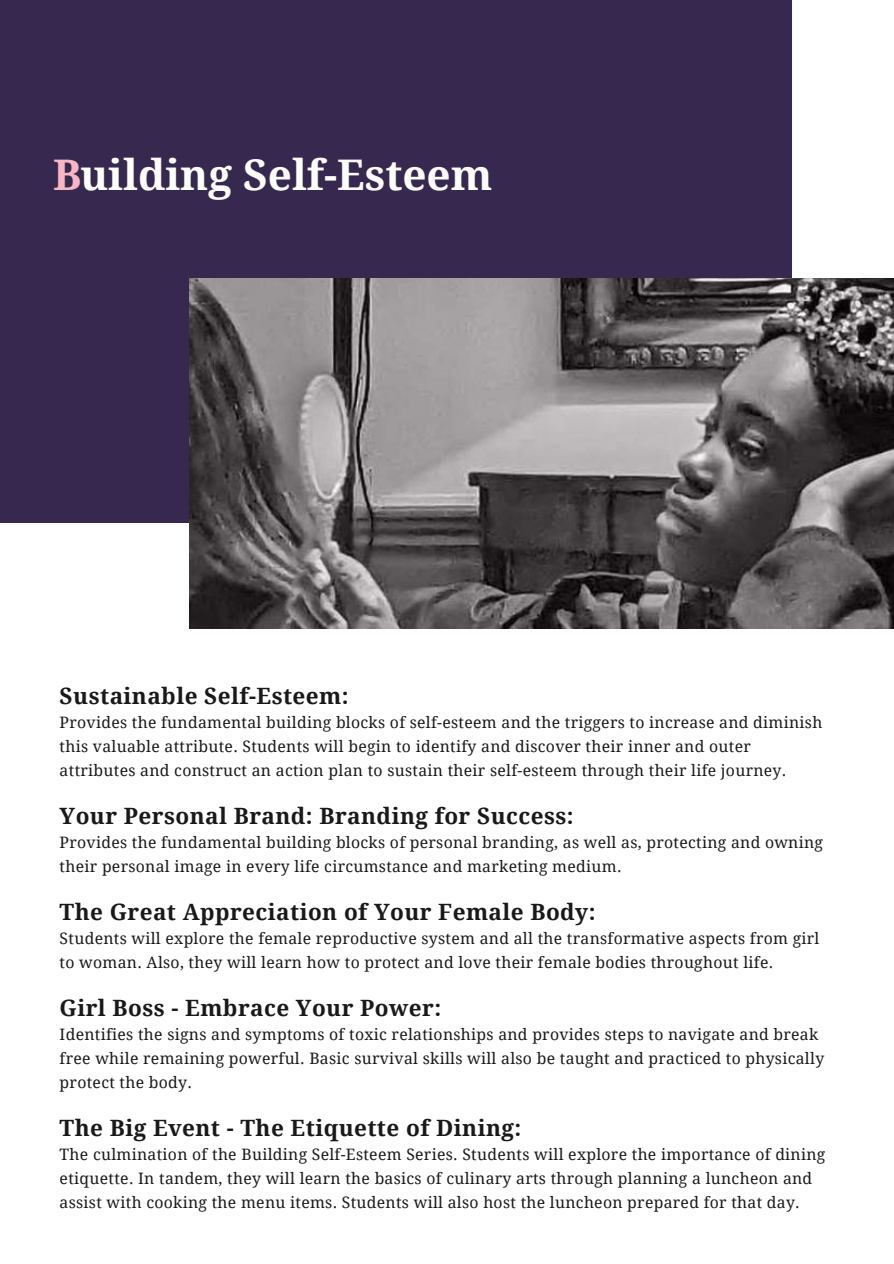
<style>
.page{position:relative;width:894px;height:1264px;background:#fff}
.page>*{position:absolute;margin:0;border:0;box-sizing:border-box;transform-origin:0 0}
.t1{font:700 42.15px "Droid Serif";color:#fcfdf8}
.t2{font:700 22.5px "Droid Serif";letter-spacing:.02em;color:#191919}
.t3{font:15.75px/24px "Droid Serif";letter-spacing:.02em;color:#191919}
.s1{color:#f8b5c4}
</style>
<div class="page">
<div style="left:0;top:0;width:790px;height:522px;background:#37284f"></div>
<svg style="left:189px;top:278px;width:704px;height:351px;background:#6c6869"></svg>
<h1 class="t1" style="left:53px;top:145px;width:440px"><span class="s1">B</span>uilding Self-Esteem</h1>
<h2 class="t2" style="left:60px;top:680px;width:290px">Sustainable Self-Esteem:</h2>
<p class="t3" style="left:60px;top:710px;width:764px">Provides the fundamental building blocks of self-esteem and the triggers to increase and diminish this valuable attribute. Students will begin to identify and discover their inner and outer attributes and construct an action plan to sustain their self-esteem through their life journey.</p>
<h2 class="t2" style="left:60px;top:800px;width:515px">Your Personal Brand: Branding for Success:</h2>
<p class="t3" style="left:60px;top:830px;width:764px">Provides the fundamental building blocks of personal branding, as well as, protecting and owning their personal image in every life circumstance and marketing medium.</p>
<h2 class="t2" style="left:60px;top:896px;width:537px">The Great Appreciation of Your Female Body:</h2>
<p class="t3" style="left:60px;top:926px;width:761px">Students will explore the female reproductive system and all the transformative aspects from girl to woman. Also, they will learn how to protect and love their female bodies throughout life.</p>
<h2 class="t2" style="left:60px;top:992px;width:383px">Girl Boss - Embrace Your Power:</h2>
<p class="t3" style="left:60px;top:1022px;width:765px">Identifies the signs and symptoms of toxic relationships and provides steps to navigate and break free while remaining powerful. Basic survival skills will also be taught and practiced to physically protect the body.</p>
<h2 class="t2" style="left:60px;top:1112px;width:463px">The Big Event - The Etiquette of Dining:</h2>
<p class="t3" style="left:60px;top:1142px;width:767px">The culmination of the Building Self-Esteem Series. Students will explore the importance of dining etiquette. In tandem, they will learn the basics of culinary arts through planning a luncheon and assist with cooking the menu items. Students will also host the luncheon prepared for that day.</p>
</div>
